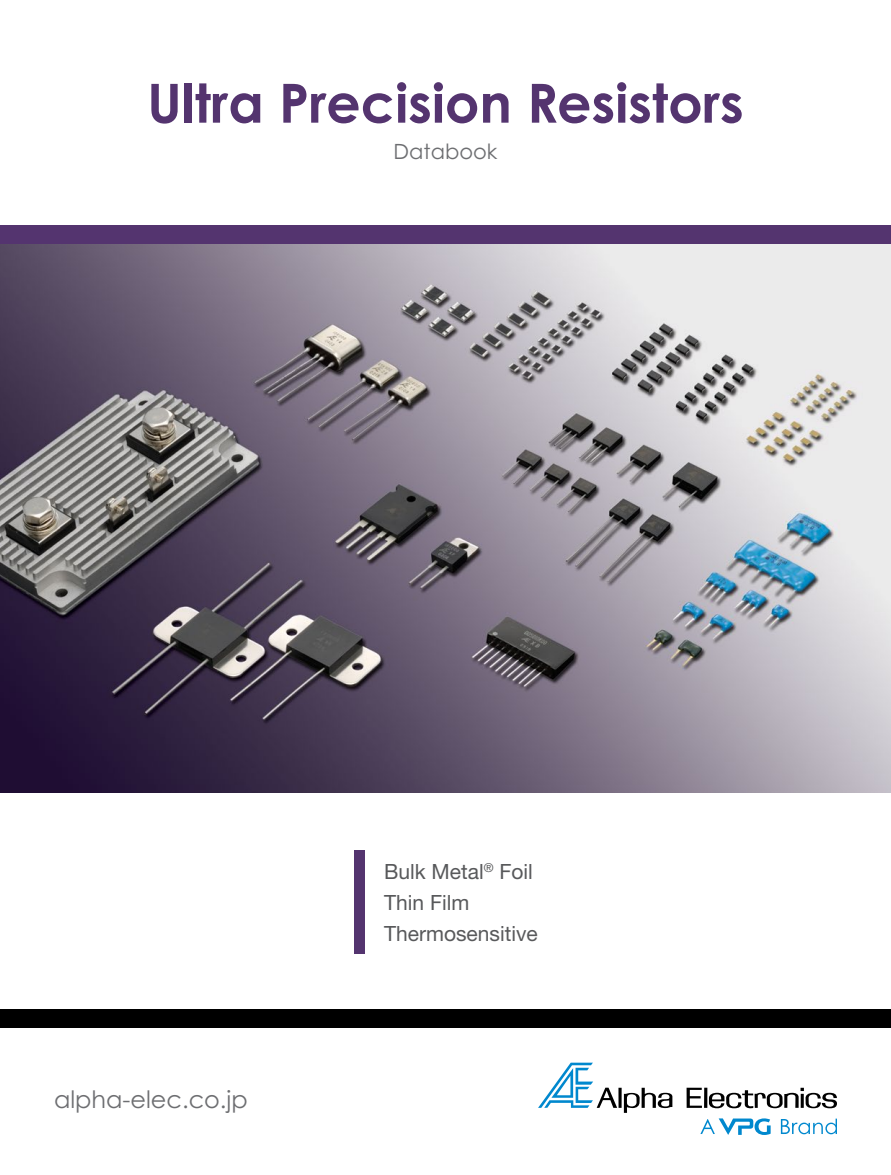
<style>
.page{position:relative;width:891px;height:1175px;background:#fff}
.page>*{position:absolute;margin:0;border:0;box-sizing:border-box;transform-origin:0 0}
.PL-prod-title{font:700 54px "Century Gothic Pro";color:#54346f}
.URL{font:24px "Century Gothic Pro";color:#6d6e71}
.DB_SG_Front_Product{font:21px "Helvetica Neue LT Std";color:#58595b}
.PL-prod-lit-type{font:21px "Century Gothic Pro";color:#6d6e71}
</style>
<div class="page">
<div style="left:355px;top:850px;width:10px;height:104px;background:#54346f"></div>
<img style="left:0;top:244px;width:891px;height:548px">
<svg style="left:700px;top:1118px;width:71px;height:17px"></svg>
<svg style="left:781px;top:1118px;width:56px;height:16px"></svg>
<svg style="left:687px;top:1087px;width:15px;height:20px"></svg>
<svg style="left:618px;top:1087px;width:4px;height:20px"></svg>
<svg style="left:538px;top:1062px;width:79px;height:45px"></svg>
<svg style="left:624px;top:1087px;width:48px;height:25px"></svg>
<hr style="left:704px;top:1087px;width:3px;height:20px;background:#000">
<svg style="left:709px;top:1087px;width:128px;height:21px"></svg>
<div style="left:0;top:225px;width:891px;height:19px;background:#54346f"></div>
<div style="left:0;top:1009px;width:891px;height:19px;background:#000"></div>
<p class="PL-prod-title" style="left:147px;top:69px;width:598px">Ultra Precision Resistors</p>
<p class="PL-prod-lit-type" style="left:394px;top:139px;width:105px">Databook</p>
<p class="URL" style="left:54px;top:1084px;width:195px">alpha-elec.co.jp</p>
<p class="DB_SG_Front_Product" style="left:384px;top:859px;width:150px">Bulk Metal<sup>®</sup> Foil</p>
<p class="DB_SG_Front_Product" style="left:384px;top:890px;width:87px">Thin Film</p>
<p class="DB_SG_Front_Product" style="left:384px;top:920px;width:155px">Thermosensitive</p>
</div>
